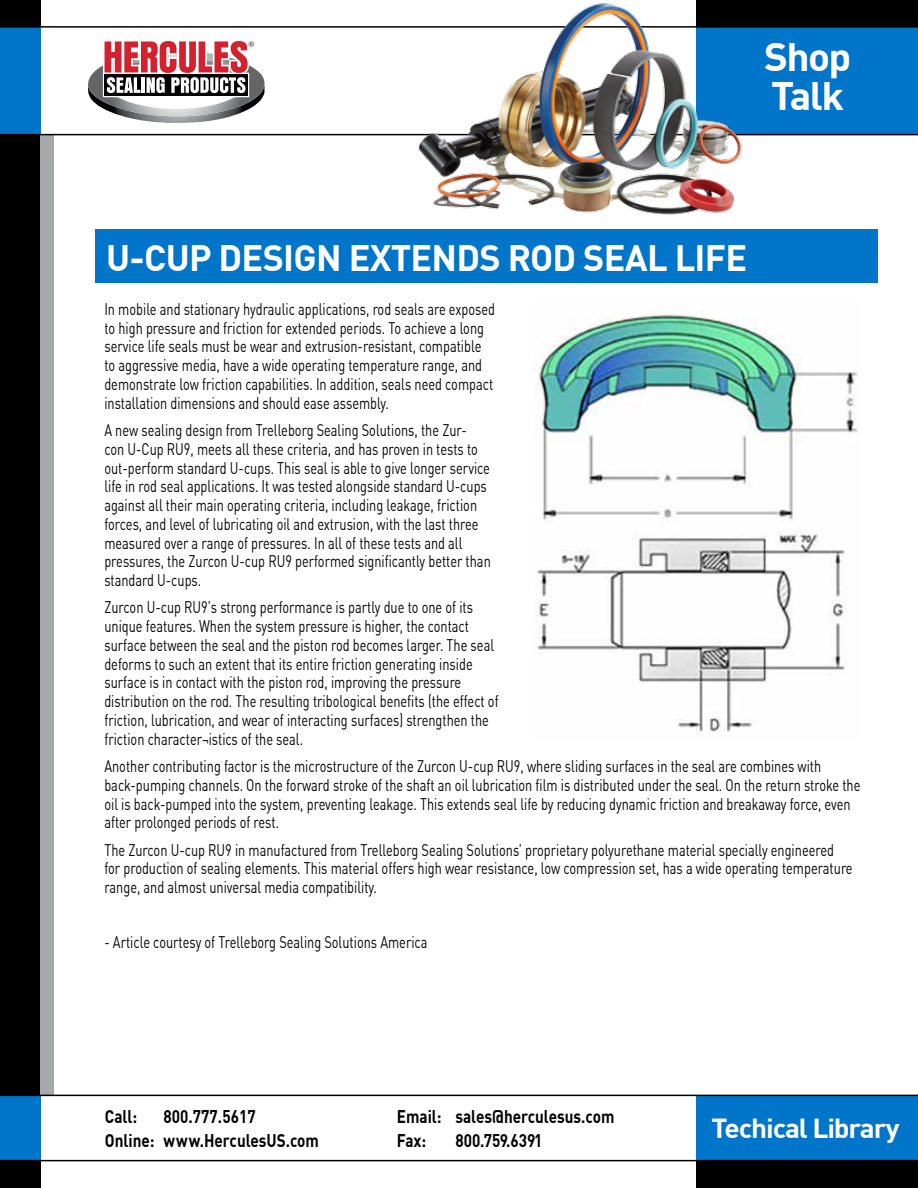
<style>
.page{position:relative;width:918px;height:1188px;background:#fff}
.page>*{position:absolute;margin:0;border:0;box-sizing:border-box;transform-origin:0 0}
.t1{font:700 39px/39px "DIN Offc";letter-spacing:-.04em;color:#fff;scale:1.04 1}
.t2{font:700 36px "DIN Offc";letter-spacing:-.02em;color:#fff}
.t3{font:700 27px "DIN Offc";letter-spacing:-.04em;color:#fff;scale:1.04 1}
.t4{font:700 18px/23.4px "DIN Offc";color:#000;text-align:center;scale:.85 1}
.t5{font:16.5px/18.8px "DIN Offc";color:#000;scale:.77 1}
</style>
<div class="page">
<div style="left:697px;top:0;width:221px;height:135px;background:#000"></div>
<div style="left:697px;top:27px;width:221px;height:108px;background:#0075c9"></div>
<div style="left:697px;top:1161px;width:221px;height:27px;background:#000"></div>
<div style="left:697px;top:1095px;width:221px;height:66px;background:#0075c9"></div>
<div style="left:0;top:0;width:40px;height:1188px;background:#000"></div>
<div style="left:0;top:27px;width:40px;height:108px;background:#0075c9"></div>
<div style="left:0;top:1096px;width:40px;height:64px;background:#0075c9"></div>
<div style="left:40px;top:134px;width:14px;height:962px;background:#a7a9ac"></div>
<div style="left:95px;top:230px;width:783px;height:53px;background:#0075c9"></div>
<hr style="left:0;top:134px;width:918px;height:1px;background:#000">
<hr style="left:0;top:26px;width:918px;height:2px;background:#000">
<img style="left:407px;top:0;width:354px;height:215px">
<hr style="left:0;top:1160px;width:918px;height:1px;background:#000">
<hr style="left:0;top:1095px;width:918px;height:1px;background:#000">
<svg style="left:87px;top:26px;width:182px;height:97px"></svg>
<img style="left:535px;top:314px;width:323px;height:418px">
<h1 class="t1" style="left:764px;top:37px;width:85px">Shop<br>Talk</h1>
<h2 class="t2" style="left:106px;top:234px;width:643px">U-CUP DESIGN EXTENDS ROD SEAL LIFE</h2>
<p class="t5" style="left:104px;top:300px;width:509px">In mobile and stationary hydraulic applications, rod seals are exposed to high pressure and friction for extended periods. To achieve a long service life seals must be wear and extrusion-resistant, compatible to aggressive media, have a wide operating temperature range, and demonstrate low friction capabilities. In addition, seals need compact installation dimensions and should ease assembly.</p>
<p class="t5" style="left:104px;top:421px;width:503px">A new sealing design from Trelleborg Sealing Solutions, the Zur&shy;con U-Cup RU9, meets all these criteria, and has proven in tests to out-perform standard U-cups. This seal is able to give longer service life in rod seal applications. It was tested alongside standard U-cups against all their main operating criteria, including leakage, friction forces, and level of lubricating oil and extrusion, with the last three measured over a range of pressures. In all of these tests and all pressures, the Zurcon U-cup RU9 performed significantly better than standard U-cups.</p>
<p class="t5" style="left:104px;top:598px;width:514px">Zurcon U-cup RU9’s strong performance is partly due to one of its unique features. When the system pressure is higher, the contact surface between the seal and the piston rod becomes larger. The seal deforms to such an extent that its entire friction generating inside surface is in contact with the piston rod, improving the pressure distribution on the rod. The resulting tribological benefits (the effect of friction, lubrication, and wear of interacting surfaces) strengthen the friction character¬istics of the seal.</p>
<p class="t5" style="left:104px;top:757px;width:983px">Another contributing factor is the microstructure of the Zurcon U-cup RU9, where sliding surfaces in the seal are combines with back-pumping channels. On the forward stroke of the shaft an oil lubrication film is distributed under the seal. On the return stroke the oil is back-pumped into the system, preventing leakage. This extends seal life by reducing dynamic friction and breakaway force, even after prolonged periods of rest.</p>
<p class="t5" style="left:104px;top:840px;width:973px">The Zurcon U-cup RU9 in manufactured from Trelleborg Sealing Solutions’ proprietary polyurethane material specially engineered for production of sealing elements. This material offers high wear resistance, low compression set, has a wide operating temperature range, and almost universal media compatibility.</p>
<p class="t5" style="left:104px;top:933px;width:421px">- Article courtesy of Trelleborg Sealing Solutions America</p>
<p class="t4" style="left:105px;top:1105px;width:40px">Call:</p>
<p class="t4" style="left:105px;top:1105px;width:253px">800.777.5617<br>Online: www.HerculesUS.com</p>
<p class="t4" style="left:397px;top:1105px;width:257px;text-align:left">Email: sales@herculesus.com<br>Fax:</p>
<p class="t4" style="left:455px;top:1128px;width:104px">800.759.6391</p>
<h3 class="t3" style="left:711px;top:1111px;width:182px">Techical Library</h3>
</div>
